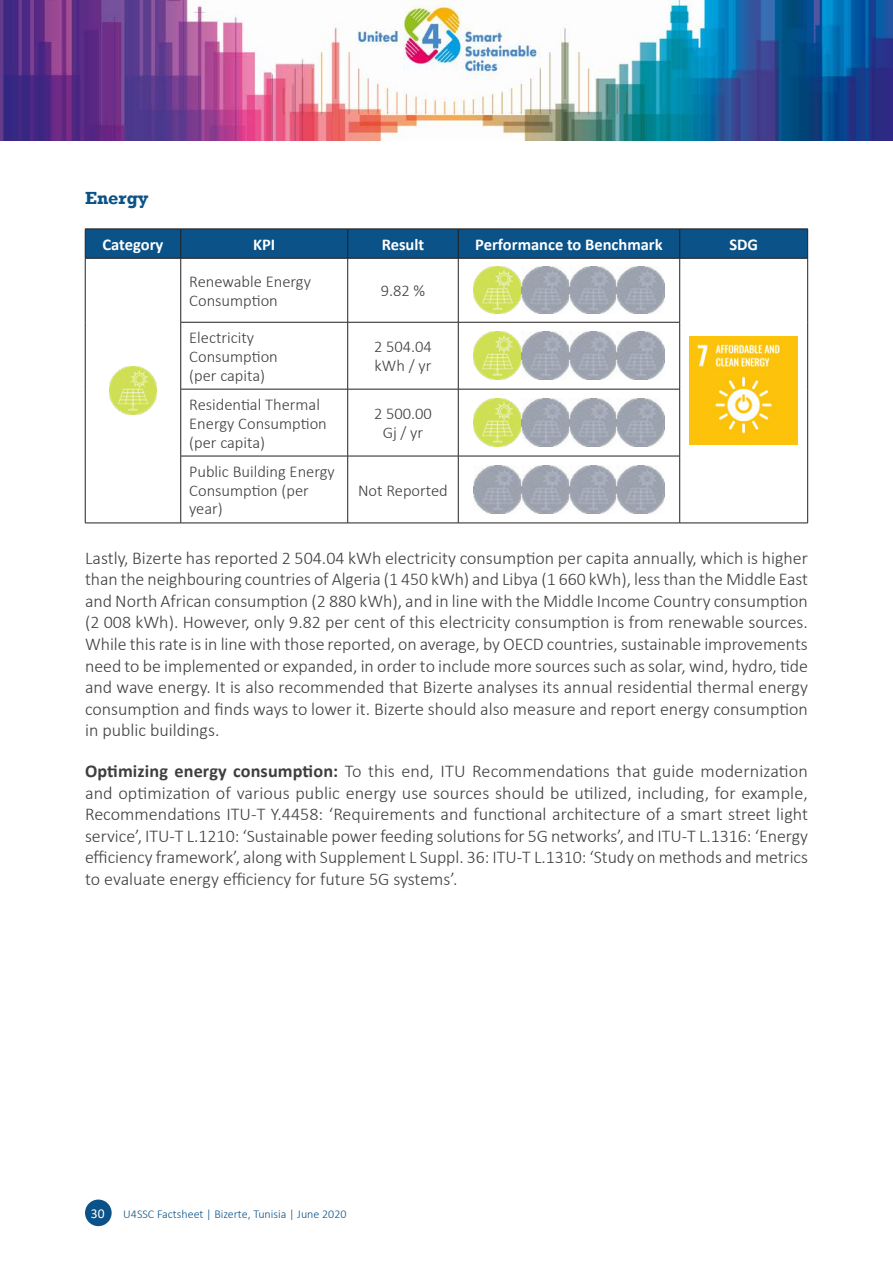
<style>
.page{position:relative;width:893px;height:1263px;background:#fff}
.page>*{position:absolute;margin:0;border:0;box-sizing:border-box;transform-origin:0 0}
.t1{font:300 18px/21.6px "Calibri";color:#3e3e3f;text-align:justify}
.Heading_2_next_page{font:700 18px "Rockwell";color:#0a5288}
.Table_text{font:300 16.5px/18.8px "Calibri";color:#3e3e3f}
.Table_head_centred_w{font:700 16.5px "Calibri";color:#fff}
.Table_text_centred{font:300 16.5px/18.8px "Calibri";color:#3e3e3f}
.t2{font:13.5px "Calibri";color:#fff}
.t3{font:300 12px "Calibri";color:#0a5288}
.s1{font-weight:700}
</style>
<div class="page">
<div style="left:85px;top:1199px;width:27px;height:27px;background:#0a5288;border-radius:50%"></div>
<svg style="left:85px;top:229px;width:723px;height:29px;background:#0a5084"></svg>
<hr style="left:85px;top:258px;width:96px;height:1px;background:#231f20">
<hr style="left:85px;top:258px;width:1px;height:64px;background:#231f20">
<hr style="left:181px;top:258px;width:167px;height:1px;background:#231f20">
<hr style="left:180px;top:258px;width:1px;height:64px;background:#231f20">
<hr style="left:348px;top:258px;width:110px;height:1px;background:#231f20">
<hr style="left:347px;top:258px;width:1px;height:64px;background:#231f20">
<hr style="left:458px;top:258px;width:222px;height:1px;background:#231f20">
<hr style="left:458px;top:258px;width:1px;height:64px;background:#231f20">
<hr style="left:680px;top:258px;width:128px;height:1px;background:#231f20">
<hr style="left:679px;top:258px;width:1px;height:64px;background:#231f20">
<hr style="left:807px;top:258px;width:1px;height:64px;background:#231f20">
<hr style="left:85px;top:322px;width:1px;height:67px;background:#231f20">
<hr style="left:181px;top:322px;width:167px;height:1px;background:#231f20">
<hr style="left:180px;top:322px;width:1px;height:67px;background:#231f20">
<hr style="left:348px;top:322px;width:110px;height:1px;background:#231f20">
<hr style="left:347px;top:322px;width:1px;height:67px;background:#231f20">
<hr style="left:458px;top:322px;width:222px;height:1px;background:#231f20">
<hr style="left:458px;top:322px;width:1px;height:67px;background:#231f20">
<hr style="left:679px;top:322px;width:1px;height:67px;background:#231f20">
<hr style="left:807px;top:322px;width:1px;height:67px;background:#231f20">
<hr style="left:85px;top:389px;width:1px;height:67px;background:#231f20">
<hr style="left:181px;top:389px;width:167px;height:1px;background:#231f20">
<hr style="left:180px;top:389px;width:1px;height:67px;background:#231f20">
<hr style="left:348px;top:389px;width:110px;height:1px;background:#231f20">
<hr style="left:347px;top:389px;width:1px;height:67px;background:#231f20">
<hr style="left:458px;top:389px;width:222px;height:1px;background:#231f20">
<hr style="left:458px;top:389px;width:1px;height:67px;background:#231f20">
<hr style="left:679px;top:389px;width:1px;height:67px;background:#231f20">
<hr style="left:807px;top:389px;width:1px;height:67px;background:#231f20">
<hr style="left:85px;top:456px;width:1px;height:67px;background:#231f20">
<hr style="left:181px;top:456px;width:167px;height:1px;background:#231f20">
<hr style="left:180px;top:456px;width:1px;height:67px;background:#231f20">
<hr style="left:348px;top:456px;width:110px;height:1px;background:#231f20">
<hr style="left:347px;top:456px;width:1px;height:67px;background:#231f20">
<hr style="left:458px;top:456px;width:222px;height:1px;background:#231f20">
<hr style="left:458px;top:456px;width:1px;height:67px;background:#231f20">
<hr style="left:679px;top:456px;width:1px;height:67px;background:#231f20">
<hr style="left:807px;top:456px;width:1px;height:67px;background:#231f20">
<hr style="left:85px;top:523px;width:96px;height:1px;background:#231f20">
<hr style="left:181px;top:523px;width:167px;height:1px;background:#231f20">
<hr style="left:348px;top:523px;width:110px;height:1px;background:#231f20">
<hr style="left:458px;top:523px;width:222px;height:1px;background:#231f20">
<hr style="left:680px;top:523px;width:128px;height:1px;background:#231f20">
<img style="left:109px;top:367px;width:48px;height:47px">
<img style="left:474px;top:266px;width:190px;height:48px">
<img style="left:690px;top:336px;width:108px;height:108px">
<img style="left:474px;top:332px;width:190px;height:47px">
<img style="left:474px;top:399px;width:190px;height:47px">
<img style="left:474px;top:466px;width:190px;height:47px">
<img style="left:0;top:0;width:893px;height:140px">
<h2 class="Heading_2_next_page" style="left:85px;top:187px;width:65px">Energy</h2>
<p class="Table_head_centred_w" style="left:103px;top:233px;width:62px">Category</p>
<p class="Table_head_centred_w" style="left:253px;top:233px;width:24px">KPI</p>
<p class="Table_head_centred_w" style="left:382px;top:233px;width:44px">Result</p>
<p class="Table_head_centred_w" style="left:475px;top:233px;width:189px">Performance to Benchmark</p>
<p class="Table_head_centred_w" style="left:729px;top:233px;width:30px">SDG</p>
<p class="Table_text" style="left:189px;top:272px;width:123px">Renewable Energy<br>Consumption</p>
<p class="Table_text_centred" style="left:381px;top:281px;width:46px">9.82 %</p>
<p class="Table_text" style="left:189px;top:328px;width:90px">Electricity<br>Consumption (per capita)</p>
<p class="Table_text_centred" style="left:374px;top:337px;width:59px">2 504.04 kWh / yr</p>
<p class="Table_text" style="left:189px;top:395px;width:139px">Residential Thermal<br>Energy Consumption (per capita)</p>
<p class="Table_text_centred" style="left:374px;top:404px;width:59px;text-align:center">2 500.00<br>Gj / yr</p>
<p class="Table_text" style="left:189px;top:462px;width:147px">Public Building Energy<br>Consumption (per year)</p>
<p class="Table_text_centred" style="left:358px;top:481px;width:91px">Not Reported</p>
<p class="t1" style="left:85px;top:547px;width:724px">Lastly, Bizerte has reported 2 504.04 kWh electricity consumption per capita annually, which is higher than the neighbouring countries of Algeria (1 450 kWh) and Libya (1 660 kWh), less than the Middle East and North African consumption (2 880 kWh), and in line with the Middle Income Country consumption (2 008 kWh). However, only 9.82 per cent of this electricity consumption is from renewable sources.<br>While this rate is in line with those reported, on average, by OECD countries, sustainable improvements need to be implemented or expanded, in order to include more sources such as solar, wind, hydro, tide and wave energy. It is also recommended that Bizerte analyses its annual residential thermal energy consumption and finds ways to lower it. Bizerte should also measure and report energy consumption in public buildings.</p>
<p class="t1" style="left:85px;top:760px;width:724px"><span class="s1">Optimizing energy consumption:</span> To this end, ITU Recommendations that guide modernization and optimization of various public energy use sources should be utilized, including, for example, Recommendations ITU-T Y.4458: ‘Requirements and functional architecture of a smart street light service’, ITU-T L.1210: ‘Sustainable power feeding solutions for 5G networks’, and ITU-T L.1316: ‘Energy efficiency framework’, along with Supplement L Suppl. 36: ITU-T L.1310: ‘Study on methods and metrics to evaluate energy efficiency for future 5G systems’.</p>
<p class="t2" style="left:91px;top:1204px;width:15px">30</p>
<p class="t3" style="left:123px;top:1206px;width:225px">U4SSC Factsheet | Bizerte, Tunisia | June 2020</p>
</div>
